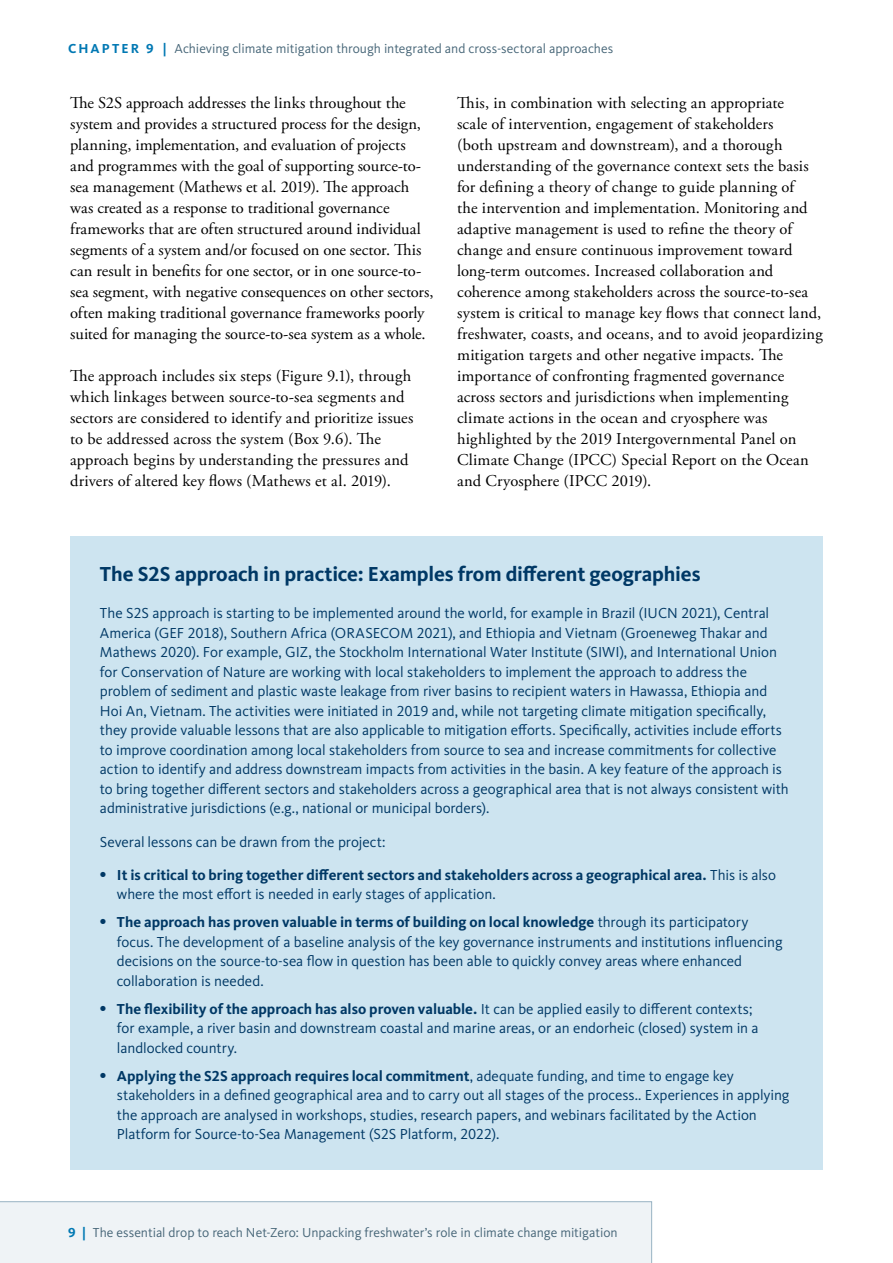
<style>
.page{position:relative;width:893px;height:1263px;background:#fff}
.page>*{position:absolute;margin:0;border:0;box-sizing:border-box;transform-origin:0 0}
.text_box_heading{font:700 21px "Kievit OT";letter-spacing:-.01em;color:#003865}
.body_text{font:16.5px/21px "Adobe Garamond Pro";letter-spacing:.005em;color:#000}
.text_box_body_text{font:15px/19.5px "Kievit OT";letter-spacing:-.005em;color:#003865}
.t1{font:700 15px/19.5px "Kievit OT";color:#003865}
.t2{font:13.5px "Kievit OT";letter-spacing:-.005em;color:#476678}
.s1{font-weight:700;color:#0078b3}
.s2{font-family:"Adobe Garamond Pro";font-size:16.5px}
.s3{font-weight:400}
.s4{font-family:"Adobe Garamond Pro";font-weight:700;font-size:16.5px}
.s5{font-weight:700}
</style>
<div class="page">
<div style="left:70px;top:536px;width:753px;height:633px;background:#cde4f0"></div>
<div style="left:0;top:1201px;width:652px;height:62px;background:#eff3f6"></div>
<p class="t2" style="left:68px;top:41px;width:547px"><span class="s1">C H A P T E R 9 |</span> Achieving climate mitigation through integrated and cross-sectoral approaches</p>
<p class="body_text" style="left:70px;top:93px;width:365px">The S2S approach addresses the links throughout the system and provides a structured process for the design, planning, implementation, and evaluation of projects and programmes with the goal of supporting source-to&shy;sea management (Mathews et al. 2019). The approach was created as a response to traditional governance frameworks that are often structured around individual segments of a system and/or focused on one sector. This can result in benefits for one sector, or in one source-to&shy;sea segment, with negative consequences on other sectors, often making traditional governance frameworks poorly suited for managing the source-to-sea system as a whole.</p>
<p class="body_text" style="left:70px;top:366px;width:345px">The approach includes six steps (Figure 9.1), through which linkages between source-to-sea segments and sectors are considered to identify and prioritize issues to be addressed across the system (Box 9.6). The approach begins by understanding the pressures and drivers of altered key flows (Mathews et al. 2019).</p>
<p class="body_text" style="left:457px;top:93px;width:367px">This, in combination with selecting an appropriate<br>scale of intervention, engagement of stakeholders<br>(both upstream and downstream), and a thorough understanding of the governance context sets the basis for defining a theory of change to guide planning of<br>the intervention and implementation. Monitoring and adaptive management is used to refine the theory of change and ensure continuous improvement toward long-term outcomes. Increased collaboration and coherence among stakeholders across the source-to-sea system is critical to manage key flows that connect land, freshwater, coasts, and oceans, and to avoid jeopardizing mitigation targets and other negative impacts. The importance of confronting fragmented governance across sectors and jurisdictions when implementing climate actions in the ocean and cryosphere was highlighted by the 2019 Intergovernmental Panel on Climate Change (IPCC) Special Report on the Ocean and Cryosphere (IPCC 2019).</p>
<p class="text_box_heading" style="left:100px;top:562px;width:602px">The S2S approach in practice: Examples from different geographies</p>
<p class="text_box_body_text" style="left:100px;top:603px;width:690px">The S2S approach is starting to be implemented around the world, for example in Brazil (IUCN 2021), Central America (GEF 2018), Southern Africa (ORASECOM 2021), and Ethiopia and Vietnam (Groeneweg Thakar and Mathews 2020). For example, GIZ, the Stockholm International Water Institute (SIWI), and International Union for Conservation of Nature are working with local stakeholders to implement the approach to address the problem of sediment and plastic waste leakage from river basins to recipient waters in Hawassa, Ethiopia and Hoi An, Vietnam. The activities were initiated in 2019 and, while not targeting climate mitigation specifically, they provide valuable lessons that are also applicable to mitigation efforts. Specifically, activities include efforts to improve coordination among local stakeholders from source to sea and increase commitments for collective action to identify and address downstream impacts from activities in the basin. A key feature of the approach is to bring together different sectors and stakeholders across a geographical area that is not always consistent with administrative jurisdictions (e.g., national or municipal borders).</p>
<p class="text_box_body_text" style="left:100px;top:833px;width:287px">Several lessons can be drawn from the project:</p>
<p class="t1" style="left:117px;top:865px;width:661px;text-indent:-17px"><span class="s2">•</span> It is critical to bring together different sectors and stakeholders across a geographical area. <span class="s3">This is also where the most effort is needed in early stages of application.</span></p>
<p class="text_box_body_text" style="left:117px;top:913px;width:667px;text-indent:-17px"><span class="s4">•</span> <span class="s5">The approach has proven valuable in terms of building on local knowledge</span> through its participatory focus. The development of a baseline analysis of the key governance instruments and institutions influencing decisions on the source-to-sea flow in question has been able to quickly convey areas where enhanced collaboration is needed.</p>
<p class="text_box_body_text" style="left:117px;top:999px;width:643px;text-indent:-17px"><span class="s4">•</span> <span class="s5">The flexibility of the approach has also proven valuable.</span> It can be applied easily to different contexts; for example, a river basin and downstream coastal and marine areas, or an endorheic (closed) system in a landlocked country.</p>
<p class="text_box_body_text" style="left:117px;top:1066px;width:674px;text-indent:-17px"><span class="s4">•</span> <span class="s5">Applying the S2S approach requires local commitment</span>, adequate funding, and time to engage key stakeholders in a defined geographical area and to carry out all stages of the process.. Experiences in applying the approach are analysed in workshops, studies, research papers, and webinars facilitated by the Action Platform for Source-to-Sea Management (S2S Platform, 2022).</p>
<p class="t2" style="left:68px;top:1225px;width:551px"><span class="s1">9 |</span> The essential drop to reach Net-Zero: Unpacking freshwater’s role in climate change mitigation</p>
</div>
